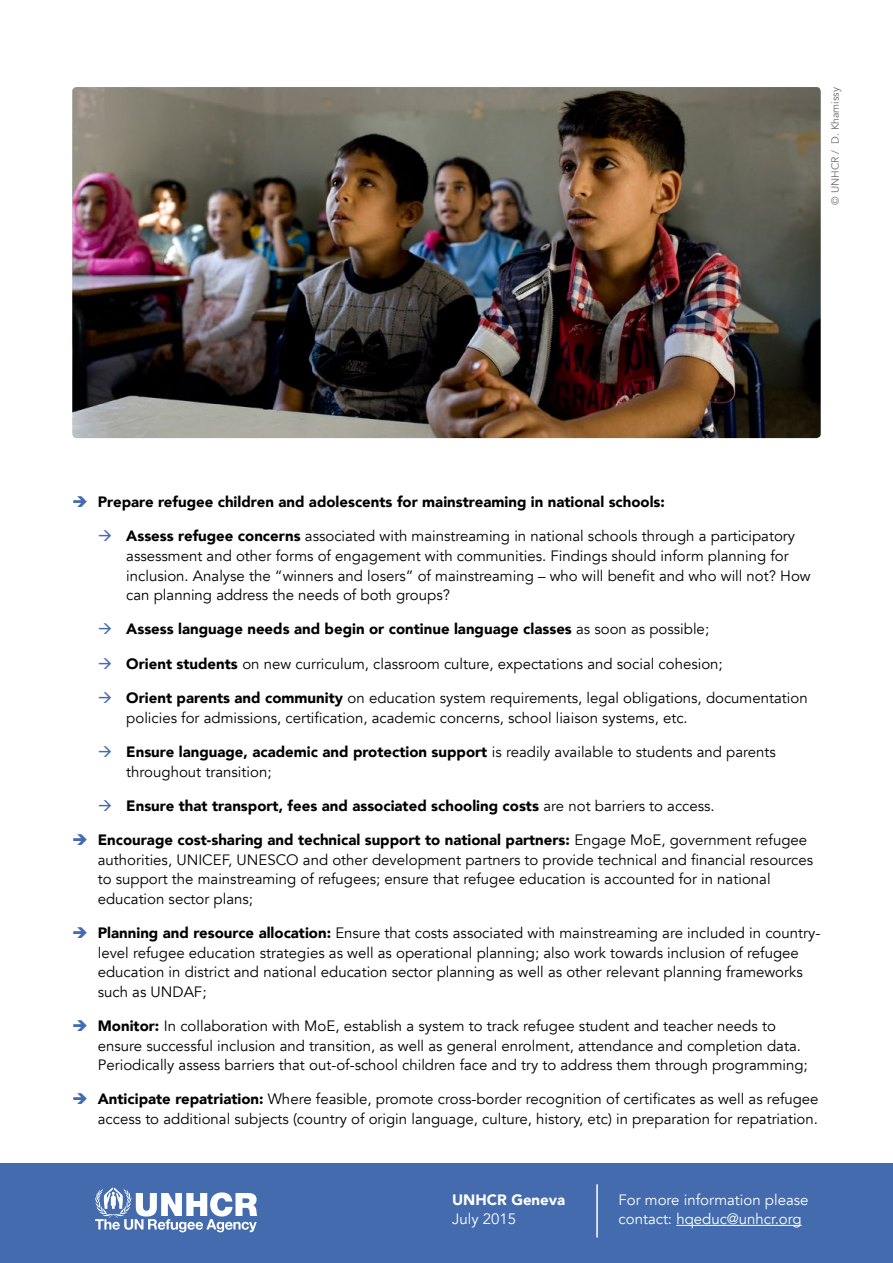
<style>
.page{position:relative;width:893px;height:1263px;background:#fff}
.page>*{position:absolute;margin:0;border:0;box-sizing:border-box;transform-origin:0 0}
.t1{font:15px/19.5px "Avenir";color:#000}
.t2{font:900 15px "Avenir";color:#000}
.t3{font:15px/19.5px "Avenir";color:#fff}
.t4{font:900 15px "Avenir";color:#fff}
.t5{font:10.5px "Avenir";color:#6d6e71}
.s1{color:#436bad}
.s2{font-weight:900}
.s3{font-weight:400}
</style>
<div class="page">
<div style="left:0;top:1163px;width:893px;height:100px;background:#436bad"></div>
<svg style="left:95px;top:1187px;width:162px;height:45px"></svg>
<hr style="left:676px;top:1225px;width:126px;height:1px;background:#fff">
<hr style="left:596px;top:1184px;width:2px;height:53px;background:#fff">
<img style="left:72px;top:87px;width:749px;height:351px">
<p class="t5" style="left:829px;top:205px;width:119px;rotate:-90deg">© UNHCR / D. Khamissy</p>
<p class="t2" style="left:72px;top:489px;width:594px"><span class="s1">➔</span> Prepare refugee children and adolescents for mainstreaming in national schools:</p>
<p class="t1" style="left:126px;top:527px;width:686px;text-indent:-28px"><span class="s1">→</span> <span class="s2">Assess refugee concerns</span> associated with mainstreaming in national schools through a participatory assessment and other forms of engagement with communities. Findings should inform planning for inclusion. Analyse the “winners and losers” of mainstreaming – who will benefit and who will not? How can planning address the needs of both groups?</p>
<p class="t2" style="left:98px;top:616px;width:613px"><span class="s1">→</span> Assess language needs and begin or continue language classes <span class="s3">as soon as possible;</span></p>
<p class="t1" style="left:98px;top:654px;width:626px"><span class="s1">→</span> <span class="s2">Orient students</span> on new curriculum, classroom culture, expectations and social cohesion;</p>
<p class="t1" style="left:126px;top:688px;width:683px;text-indent:-28px"><span class="s1">→</span> <span class="s2">Orient parents and community</span> on education system requirements, legal obligations, documentation policies for admissions, certification, academic concerns, school liaison systems, etc.</p>
<p class="t1" style="left:126px;top:742px;width:651px;text-indent:-28px"><span class="s1">→</span> <span class="s2">Ensure language, academic and protection support</span> is readily available to students and parents throughout transition;</p>
<p class="t2" style="left:98px;top:793px;width:618px"><span class="s1">→</span> Ensure that transport, fees and associated schooling costs <span class="s3">are not barriers to access.</span></p>
<p class="t1" style="left:98px;top:831px;width:717px;text-indent:-26px"><span class="s1">➔</span> <span class="s2">Encourage cost-sharing and technical support to national partners:</span> Engage MoE, government refugee authorities, UNICEF, UNESCO and other development partners to provide technical and financial resources to support the mainstreaming of refugees; ensure that refugee education is accounted for in national education sector plans;</p>
<p class="t1" style="left:98px;top:923px;width:724px;text-indent:-26px"><span class="s1">➔</span> <span class="s2">Planning and resource allocation:</span> Ensure that costs associated with mainstreaming are included in country&shy;level refugee education strategies as well as operational planning; also work towards inclusion of refugee education in district and national education sector planning as well as other relevant planning frameworks such as UNDAF;</p>
<p class="t1" style="left:98px;top:1016px;width:711px;text-indent:-26px"><span class="s1">➔</span> <span class="s2">Monitor:</span> In collaboration with MoE, establish a system to track refugee student and teacher needs to ensure successful inclusion and transition, as well as general enrolment, attendance and completion data.<br>Periodically assess barriers that out-of-school children face and try to address them through programming;</p>
<p class="t1" style="left:72px;top:1090px;width:748px;text-align:right"><span class="s1">➔</span> <span class="s2">Anticipate repatriation:</span> Where feasible, promote cross-border recognition of certificates as well as refugee access to additional subjects (country of origin language, culture, history, etc) in preparation for repatriation.</p>
<p class="t4" style="left:452px;top:1187px;width:115px">UNHCR Geneva</p>
<p class="t3" style="left:452px;top:1209px;width:65px">July 2015</p>
<p class="t3" style="left:618px;top:1190px;width:191px">For more information please contact: hqeduc@unhcr.org</p>
</div>
